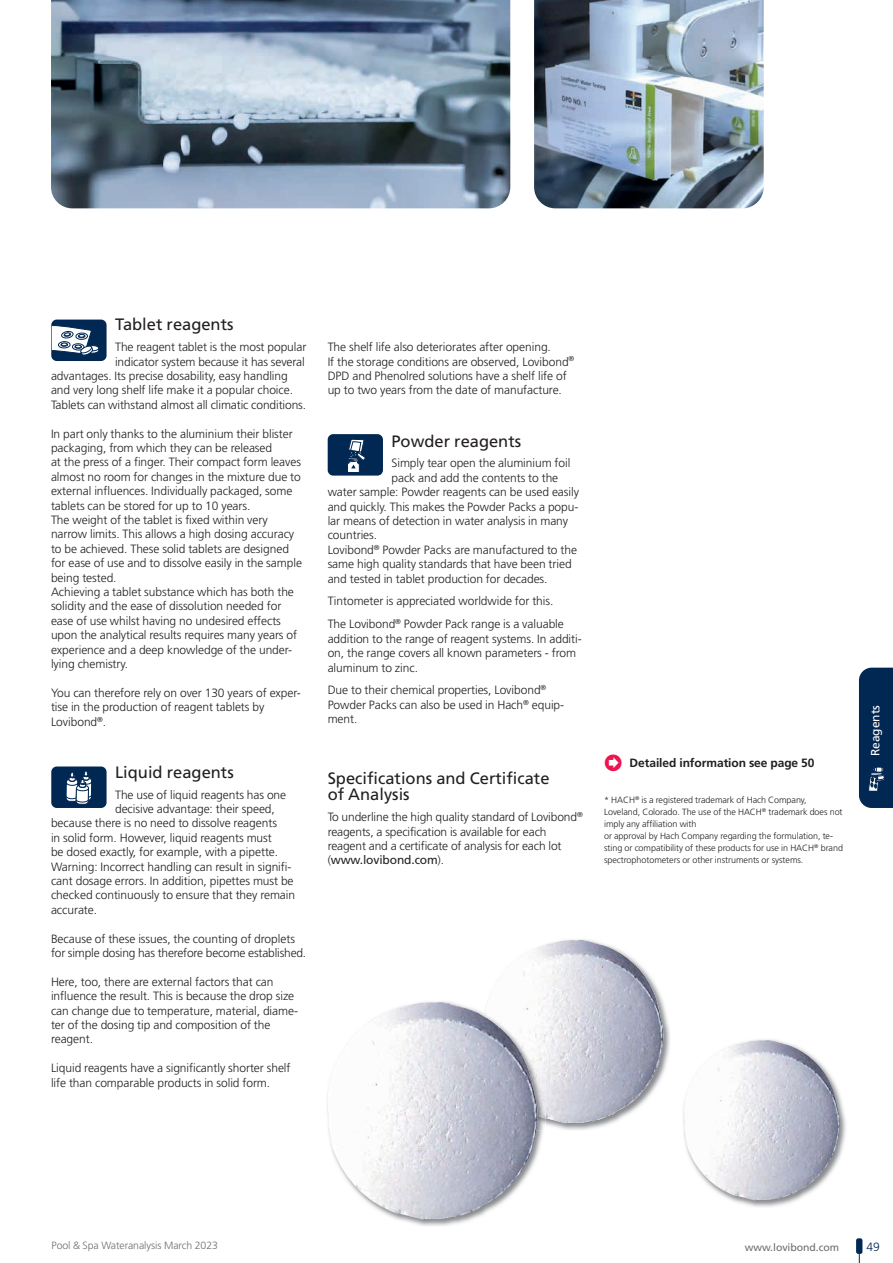
<style>
.page{position:relative;width:893px;height:1263px;background:#fff}
.page>*{position:absolute;margin:0;border:0;box-sizing:border-box;transform-origin:0 0}
.t1{font:16.5px/16.5px "Frutiger LT";color:#231f20}
.t2{font:300 12px/14.4px "Frutiger LT";letter-spacing:-.005em;color:#231f20}
.t3{font:700 12px "Frutiger LT";letter-spacing:-.005em;color:#231f20}
.t4{font:12px "Frutiger LT";color:#fff}
.t5{font:300 12px "Frutiger LT";color:#002853}
.t6{font:300 10.5px "Frutiger LT";letter-spacing:-.005em;color:#6c6d70}
.t7{font:10.5px "Frutiger LT";letter-spacing:-.005em;color:#6c6d70}
.t8{font:300 9px/12px "Frutiger LT";letter-spacing:-.005em;color:#231f20}
.s1{font-weight:400}
.s2{font-family:"J Ckg";font-weight:400;font-size:18px;color:#ed1450}
</style>
<div class="page">
<div style="left:856px;top:1238px;width:6px;height:16px;background:#002853;border-radius:2px"></div>
<div style="left:51px;top:320px;width:56px;height:41px;background:#002853;border-radius:6px"></div>
<svg style="left:51px;top:325px;width:48px;height:31px"></svg>
<img style="left:534px;top:0;width:230px;height:208px">
<img style="left:51px;top:0;width:459px;height:208px">
<hr style="left:0;top:1053px;width:1px;height:159px;background:#81176e">
<img style="left:545px;top:939px;width:125px;height:191px">
<img style="left:523px;top:940px;width:140px;height:183px">
<img style="left:683px;top:1039px;width:163px;height:168px">
<img style="left:684px;top:1040px;width:156px;height:160px">
<img style="left:400px;top:1001px;width:143px;height:225px">
<img style="left:484px;top:1000px;width:61px;height:118px">
<img style="left:327px;top:1002px;width:210px;height:218px">
<div style="left:51px;top:766px;width:56px;height:42px;background:#002853;border-radius:6px"></div>
<svg style="left:66px;top:766px;width:26px;height:39px"></svg>
<div style="left:328px;top:434px;width:55px;height:42px;background:#002853;border-radius:6px"></div>
<svg style="left:347px;top:439px;width:18px;height:33px"></svg>
<div style="left:859px;top:668px;width:34px;height:140px;background:#002853"></div>
<h1 class="t1" style="left:115px;top:317px;width:120px">Tablet reagents</h1>
<p class="t2" style="left:115px;top:340px;width:193px">The reagent tablet is the most popular</p>
<p class="t2" style="left:115px;top:354px;width:191px">indicator system because it has several</p>
<p class="t2" style="left:51px;top:369px;width:238px">advantages. Its precise dosability, easy handling</p>
<p class="t2" style="left:51px;top:383px;width:244px">and very long shelf life make it a popular choice.</p>
<p class="t2" style="left:51px;top:398px;width:257px">Tablets can withstand almost all climatic conditions.</p>
<p class="t2" style="left:51px;top:426px;width:252px">In part only thanks to the aluminium their blister packaging, from which they can be released<br>at the press of a finger. Their compact form leaves almost no room for changes in the mixture due to external influences. Individually packaged, some tablets can be stored for up to 10 years.<br>The weight of the tablet is fixed within very narrow limits. This allows a high dosing accuracy to be achieved. These solid tablets are designed for ease of use and to dissolve easily in the sample being tested.<br>Achieving a tablet substance which has both the solidity and the ease of dissolution needed for ease of use whilst having no undesired effects upon the analytical results requires many years of experience and a deep knowledge of the under&shy;lying chemistry.</p>
<p class="t2" style="left:51px;top:686px;width:251px">You can therefore rely on over 130 years of exper&shy;tise in the production of reagent tablets by<br>Lovibond<sup>®</sup>.</p>
<h1 class="t1" style="left:115px;top:764px;width:120px">Liquid reagents</h1>
<p class="t2" style="left:115px;top:787px;width:173px">The use of liquid reagents has one</p>
<p class="t2" style="left:115px;top:802px;width:161px">decisive advantage: their speed,</p>
<p class="t2" style="left:51px;top:816px;width:227px">because there is no need to dissolve reagents</p>
<p class="t2" style="left:51px;top:831px;width:222px">in solid form. However, liquid reagents must</p>
<p class="t2" style="left:51px;top:845px;width:229px">be dosed exactly, for example, with a pipette.</p>
<p class="t2" style="left:51px;top:859px;width:242px">Warning: Incorrect handling can result in signifi-</p>
<p class="t2" style="left:51px;top:874px;width:244px">cant dosage errors. In addition, pipettes must be</p>
<p class="t2" style="left:51px;top:888px;width:246px">checked continuously to ensure that they remain</p>
<p class="t2" style="left:51px;top:903px;width:48px">accurate.</p>
<p class="t2" style="left:51px;top:931px;width:257px">Because of these issues, the counting of droplets for simple dosing has therefore become established.</p>
<p class="t2" style="left:51px;top:975px;width:249px">Here, too, there are external factors that can influence the result. This is because the drop size can change due to temperature, material, diame&shy;ter of the dosing tip and composition of the reagent.</p>
<p class="t2" style="left:51px;top:1061px;width:241px">Liquid reagents have a significantly shorter shelf life than comparable products in solid form.</p>
<p class="t2" style="left:328px;top:340px;width:248px">The shelf life also deteriorates after opening.<br>If the storage conditions are observed, Lovibond<sup>® </sup>DPD and Phenolred solutions have a shelf life of up to two years from the date of manufacture.</p>
<h1 class="t1" style="left:391px;top:433px;width:131px">Powder reagents</h1>
<p class="t2" style="left:391px;top:456px;width:180px">Simply tear open the aluminium foil</p>
<p class="t2" style="left:391px;top:470px;width:168px">pack and add the contents to the</p>
<p class="t2" style="left:328px;top:485px;width:253px">water sample: Powder reagents can be used easily</p>
<p class="t2" style="left:328px;top:499px;width:252px">and quickly. This makes the Powder Packs a popu-</p>
<p class="t2" style="left:328px;top:514px;width:242px">lar means of detection in water analysis in many</p>
<p class="t2" style="left:328px;top:528px;width:51px">countries.</p>
<p class="t2" style="left:328px;top:542px;width:251px">Lovibond<sup>®</sup> Powder Packs are manufactured to the</p>
<p class="t2" style="left:328px;top:557px;width:245px">same high quality standards that have been tried</p>
<p class="t2" style="left:328px;top:571px;width:221px">and tested in tablet production for decades.</p>
<p class="t2" style="left:328px;top:590px;width:238px;line-height:23px">Tintometer is appreciated worldwide for this.<br>The Lovibond<sup>®</sup> Powder Pack range is a valuable</p>
<p class="t2" style="left:328px;top:631px;width:256px">addition to the range of reagent systems. In additi&shy;on, the range covers all known parameters - from aluminum to zinc.</p>
<p class="t2" style="left:328px;top:683px;width:238px">Due to their chemical properties, Lovibond<sup>®<br></sup>Powder Packs can also be used in Hach<sup>®</sup> equip&shy;ment.</p>
<h1 class="t1" style="left:328px;top:770px;width:223px">Specifications and Certificate of Analysis</h1>
<p class="t2" style="left:328px;top:810px;width:257px">To underline the high quality standard of Lovibond<sup>® </sup>reagents, a specification is available for each reagent and a certificate of analysis for each lot (<span class="s1">www.lovibond.com</span>).</p>
<p class="t3" style="left:604px;top:755px;width:212px"><span class="s2">➲</span> Detailed information see page 50</p>
<p class="t8" style="left:604px;top:794px;width:240px">* HACH<sup>®</sup> is a registered trademark of Hach Company, Loveland, Colorado. The use of the HACH<sup>®</sup> trademark does not imply any affiliation with<br>or approval by Hach Company regarding the formulation, te&shy;sting or compatibility of these products for use in HACH<sup>®</sup> brand spectrophotometers or other instruments or systems.</p>
<p class="t4" style="left:868px;top:756px;width:53px;rotate:-90deg">Reagents</p>
<p class="t6" style="left:51px;top:1240px;width:168px">Pool &amp; Spa Wateranalysis March 2023</p>
<p class="t7" style="left:745px;top:1241px;width:96px">www.lovibond.com</p>
<p class="t5" style="left:866px;top:1240px;width:15px">49</p>
</div>
